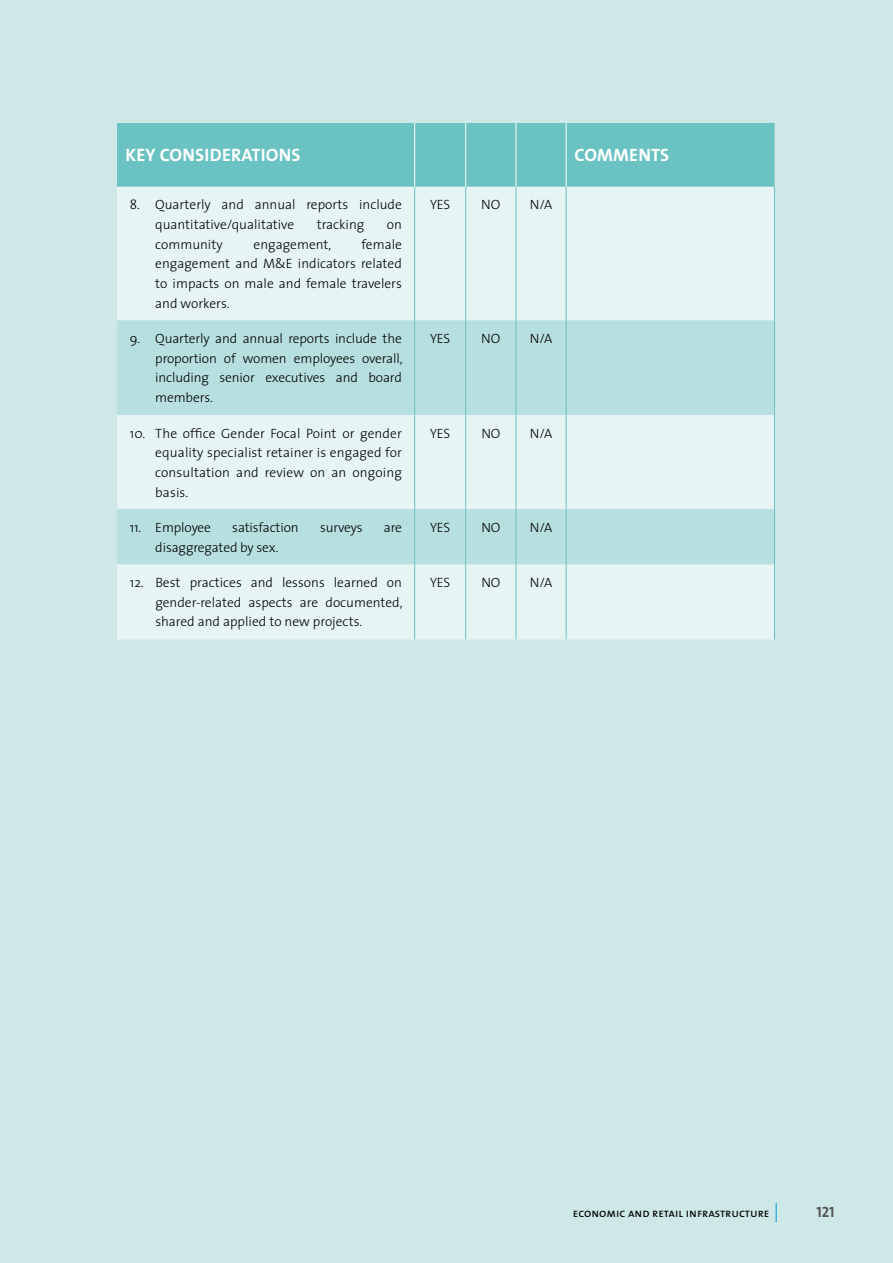
<style>
.page{position:relative;width:893px;height:1263px;background:#cee8e8}
.page>*{position:absolute;margin:0;border:0;box-sizing:border-box;transform-origin:0 0}
.t1{font:700 18px "The Sans";letter-spacing:.01em;color:#fff}
.t2{font:15px "The Sans Bold Caps";color:#575756}
.t3{font:300 13.5px/19.6px "The Sans";color:#000;text-align:justify}
.t4{font:12px "The Sans Caps";color:#000}
</style>
<div class="page">
<svg style="left:776px;top:1203px;width:1px;height:19px"></svg>
<div style="left:117px;top:123px;width:657px;height:64px;background:#6ac3c2"></div>
<div style="left:117px;top:187px;width:657px;height:452px;background:#e7f4f4"></div>
<svg style="left:117px;top:320px;width:657px;height:244px;background:#cae7e7"></svg>
<hr style="left:566px;top:123px;width:1px;height:64px;background:#fff">
<hr style="left:414px;top:123px;width:1px;height:64px;background:#fff">
<hr style="left:465px;top:123px;width:1px;height:64px;background:#fff">
<hr style="left:516px;top:123px;width:1px;height:64px;background:#fff">
<hr style="left:414px;top:320px;width:1px;height:95px;background:#6ac3c2">
<hr style="left:465px;top:320px;width:1px;height:95px;background:#6ac3c2">
<hr style="left:516px;top:320px;width:1px;height:95px;background:#6ac3c2">
<hr style="left:566px;top:320px;width:1px;height:95px;background:#6ac3c2">
<hr style="left:774px;top:320px;width:1px;height:95px;background:#6ac3c2">
<hr style="left:414px;top:509px;width:1px;height:55px;background:#6ac3c2">
<hr style="left:465px;top:509px;width:1px;height:55px;background:#6ac3c2">
<hr style="left:516px;top:509px;width:1px;height:55px;background:#6ac3c2">
<hr style="left:566px;top:509px;width:1px;height:55px;background:#6ac3c2">
<hr style="left:774px;top:509px;width:1px;height:55px;background:#6ac3c2">
<hr style="left:414px;top:187px;width:1px;height:133px;background:#6ac3c2">
<hr style="left:465px;top:187px;width:1px;height:133px;background:#6ac3c2">
<hr style="left:516px;top:187px;width:1px;height:133px;background:#6ac3c2">
<hr style="left:566px;top:187px;width:1px;height:133px;background:#6ac3c2">
<hr style="left:774px;top:187px;width:1px;height:133px;background:#6ac3c2">
<hr style="left:414px;top:415px;width:1px;height:94px;background:#6ac3c2">
<hr style="left:465px;top:415px;width:1px;height:94px;background:#6ac3c2">
<hr style="left:516px;top:415px;width:1px;height:94px;background:#6ac3c2">
<hr style="left:566px;top:415px;width:1px;height:94px;background:#6ac3c2">
<hr style="left:774px;top:415px;width:1px;height:94px;background:#6ac3c2">
<hr style="left:414px;top:564px;width:1px;height:75px;background:#6ac3c2">
<hr style="left:465px;top:564px;width:1px;height:75px;background:#6ac3c2">
<hr style="left:516px;top:564px;width:1px;height:75px;background:#6ac3c2">
<hr style="left:566px;top:564px;width:1px;height:75px;background:#6ac3c2">
<hr style="left:774px;top:564px;width:1px;height:75px;background:#6ac3c2">
<h1 class="t1" style="left:126px;top:140px;width:177px">KEY CONSIDERATIONS</h1>
<h1 class="t1" style="left:575px;top:140px;width:96px">COMMENTS</h1>
<p class="t3" style="left:155px;top:195px;width:248px;text-indent:-26px">8. Quarterly and annual reports include quantitative/qualitative</p>
<p class="t3" style="left:430px;top:195px;width:22px">YES</p>
<p class="t3" style="left:481px;top:195px;width:21px">NO</p>
<p class="t3" style="left:530px;top:195px;width:24px">N/A</p>
<p class="t3" style="left:317px;top:214px;width:49px">tracking</p>
<p class="t3" style="left:387px;top:214px;width:17px">on</p>
<p class="t3" style="left:155px;top:234px;width:248px;text-indent:206px">female engagement and M&amp;E indicators related to impacts on male and female travelers and workers.</p>
<p class="t3" style="left:155px;top:234px;width:69px">community</p>
<p class="t3" style="left:254px;top:234px;width:79px">engagement,</p>
<p class="t3" style="left:155px;top:328px;width:249px;text-indent:-26px">9. Quarterly and annual reports include the proportion of women employees overall, including senior executives and board members.</p>
<p class="t3" style="left:430px;top:328px;width:22px">YES</p>
<p class="t3" style="left:481px;top:328px;width:21px">NO</p>
<p class="t3" style="left:530px;top:328px;width:24px">N/A</p>
<p class="t3" style="left:155px;top:423px;width:248px;text-indent:-26px">10. The office Gender Focal Point or gender equality specialist retainer is engaged for consultation and review on an ongoing basis.</p>
<p class="t3" style="left:430px;top:423px;width:22px">YES</p>
<p class="t3" style="left:481px;top:423px;width:21px">NO</p>
<p class="t3" style="left:530px;top:423px;width:24px">N/A</p>
<p class="t3" style="left:130px;top:517px;width:83px">11. Employee</p>
<p class="t3" style="left:232px;top:517px;width:68px">satisfaction</p>
<p class="t3" style="left:320px;top:517px;width:44px">surveys</p>
<p class="t3" style="left:384px;top:517px;width:20px">are</p>
<p class="t3" style="left:155px;top:537px;width:125px">disaggregated by sex.</p>
<p class="t3" style="left:430px;top:517px;width:22px">YES</p>
<p class="t3" style="left:481px;top:517px;width:21px">NO</p>
<p class="t3" style="left:530px;top:517px;width:24px">N/A</p>
<p class="t3" style="left:155px;top:572px;width:249px;text-indent:-26px">12. Best practices and lessons learned on gender-related aspects are documented, shared and applied to new projects.</p>
<p class="t3" style="left:430px;top:572px;width:22px">YES</p>
<p class="t3" style="left:481px;top:572px;width:21px">NO</p>
<p class="t3" style="left:530px;top:572px;width:24px">N/A</p>
<p class="t4" style="left:573px;top:1203px;width:198px">economic and retail infrastructure</p>
<p class="t2" style="left:816px;top:1199px;width:20px">121</p>
</div>
